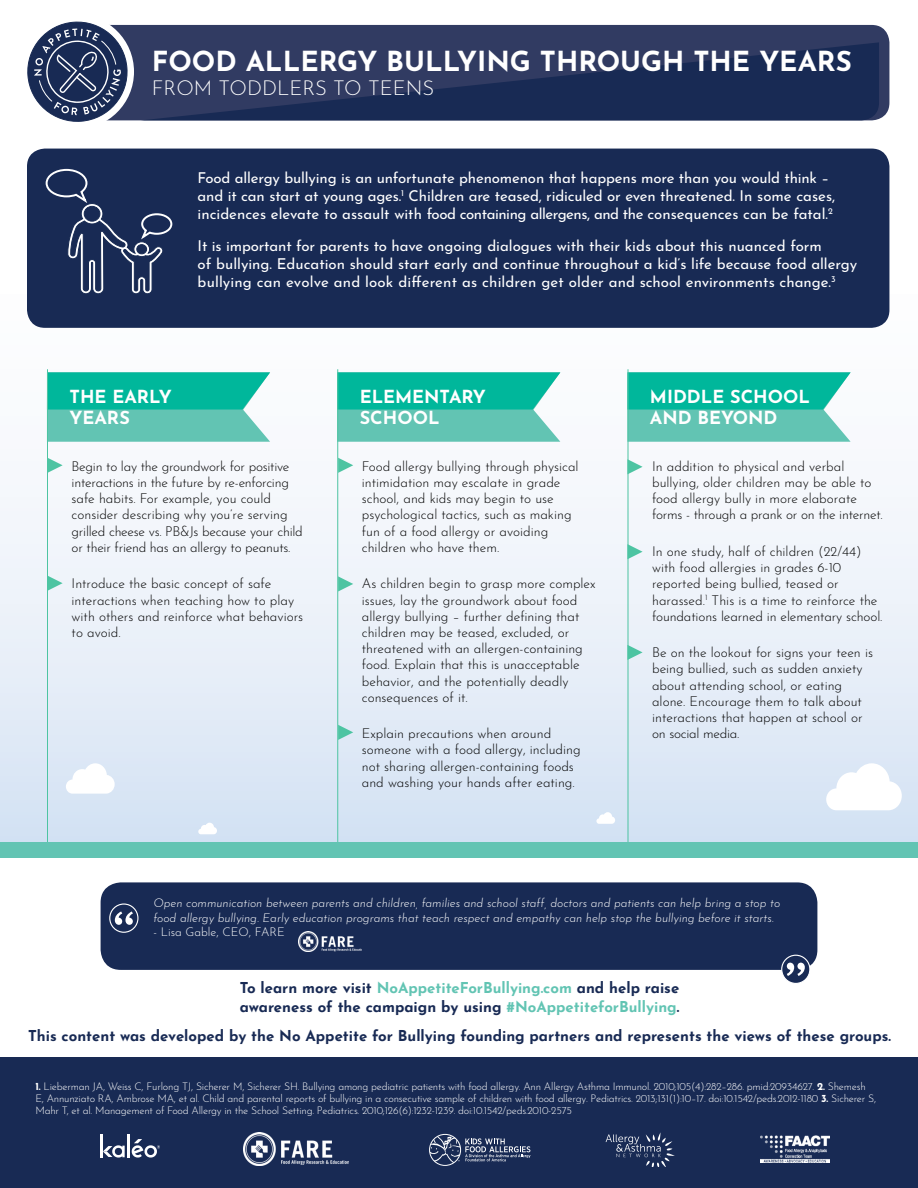
<style>
.page{position:relative;width:918px;height:1188px;background:#fff}
.page>*{position:absolute;margin:0;border:0;box-sizing:border-box;transform-origin:0 0}
.t1{font:700 27.6px "Josefin Sans";color:#fff}
.t2{font:300 20.4px "Josefin Sans";color:#fff}
.t3{font:700 18px/21.6px "Josefin Sans";color:#fff}
.t4{font:15px/18px "Josefin Sans";color:#fff}
.t5{font:700 15px/19.5px "Josefin Sans";color:#182a54}
.t6{font:300 13.5px/16.2px "Josefin Sans";color:#000}
.t7{font:300 13.5px/16.2px "Josefin Sans";letter-spacing:-.02em;color:#000}
.t8{font:italic 300 12px/14.4px "Josefin Sans";color:#fff}
.t9{font:300 12px "Josefin Sans";color:#fff}
.t10{font:300 10.5px/12px "Josefin Sans";letter-spacing:-.02em;color:#fff}
.s1{color:#62c4b3}
.s2{font-weight:700}
</style>
<div class="page">
<div style="left:0;top:294px;width:918px;height:559px;background:linear-gradient(to bottom,#fff,#d7e4f4)"></div>
<div style="left:0;top:1057px;width:918px;height:131px;background:#182a54"></div>
<div style="left:40px;top:25px;width:849px;height:95px;background:#313b62;border-radius:18px"></div>
<div style="left:19px;top:14px;width:115px;height:115px;background:#fff;border-radius:50%"></div>
<svg style="left:27px;top:21px;width:102px;height:101px"></svg>
<svg style="left:148px;top:42px;width:731px;height:78px"></svg>
<div style="left:429px;top:1134px;width:32px;height:32px;border:1px solid #fff;border-radius:50%"></div>
<svg style="left:430px;top:1136px;width:100px;height:27px"></svg>
<svg style="left:606px;top:1132px;width:69px;height:34px"></svg>
<svg style="left:103px;top:1145px;width:22px;height:13px"></svg>
<hr style="left:127px;top:1134px;width:3px;height:23px;background:#fff">
<hr style="left:100px;top:1134px;width:3px;height:23px;background:#fff">
<svg style="left:132px;top:1139px;width:28px;height:19px"></svg>
<img style="left:243px;top:1133px;width:105px;height:33px">
<img style="left:761px;top:1136px;width:68px;height:27px">
<div style="left:27px;top:149px;width:862px;height:179px;background:#182a54;border-radius:18px"></div>
<svg style="left:45px;top:168px;width:128px;height:126px"></svg>
<div style="left:101px;top:882px;width:716px;height:88px;background:#182a54;border-radius:20px"></div>
<svg style="left:110px;top:904px;width:28px;height:28px"></svg>
<div style="left:109px;top:903px;width:30px;height:30px;border:1px solid #fff;border-radius:50%"></div>
<svg style="left:115px;top:911px;width:18px;height:14px"></svg>
<div style="left:782px;top:955px;width:28px;height:28px;background:#182a54;border-radius:50%"></div>
<div style="left:781px;top:955px;width:29px;height:29px;border:1px solid #fff;border-radius:50%"></div>
<svg style="left:787px;top:963px;width:18px;height:13px"></svg>
<img style="left:299px;top:932px;width:63px;height:20px">
<svg style="left:66px;top:763px;width:49px;height:31px"></svg>
<svg style="left:596px;top:812px;width:19px;height:12px"></svg>
<svg style="left:198px;top:823px;width:19px;height:11px"></svg>
<svg style="left:826px;top:763px;width:76px;height:47px"></svg>
<svg style="left:48px;top:372px;width:222px;height:70px;background:#3ac0ab"></svg>
<svg style="left:338px;top:372px;width:222px;height:70px;background:#3ac0ab"></svg>
<svg style="left:627px;top:372px;width:224px;height:70px;background:#3bc1ac"></svg>
<hr style="left:47px;top:369px;width:1px;height:489px;background:#4dc4a2">
<hr style="left:337px;top:369px;width:1px;height:489px;background:#4dc4a2">
<hr style="left:628px;top:369px;width:1px;height:489px;background:#4dc4a2">
<svg style="left:48px;top:458px;width:15px;height:15px"></svg>
<svg style="left:338px;top:458px;width:15px;height:15px"></svg>
<svg style="left:627px;top:459px;width:16px;height:15px"></svg>
<svg style="left:627px;top:544px;width:16px;height:15px"></svg>
<svg style="left:627px;top:645px;width:16px;height:15px"></svg>
<svg style="left:338px;top:576px;width:15px;height:16px"></svg>
<svg style="left:338px;top:725px;width:15px;height:15px"></svg>
<svg style="left:48px;top:576px;width:15px;height:15px"></svg>
<div style="left:0;top:842px;width:918px;height:16px;background:#62c4b3"></div>
<h1 class="t1" style="left:152px;top:37px;width:702px">FOOD ALLERGY BULLYING THROUGH THE YEARS</h1>
<h2 class="t2" style="left:152px;top:72px;width:284px">FROM TODDLERS TO TEENS</h2>
<p class="t4" style="left:198px;top:167px;width:639px">Food allergy bullying is an unfortunate phenomenon that happens more than you would think – and it can start at young ages.<sup>1</sup> Children are teased, ridiculed or even threatened. In some cases, incidences elevate to assault with food containing allergens, and the consequences can be fatal.<sup>2</sup></p>
<p class="t4" style="left:198px;top:235px;width:661px">It is important for parents to have ongoing dialogues with their kids about this nuanced form<br>of bullying. Education should start early and continue throughout a kid’s life because food allergy bullying can evolve and look different as children get older and school environments change.<sup>3</sup></p>
<h3 class="t3" style="left:69px;top:383px;width:104px">THE EARLY<br>YEARS</h3>
<h3 class="t3" style="left:360px;top:383px;width:128px">ELEMENTARY<br>SCHOOL</h3>
<h3 class="t3" style="left:650px;top:383px;width:162px">MIDDLE SCHOOL<br>AND BEYOND</h3>
<p class="t7" style="left:72px;top:457px;width:233px">Begin to lay the groundwork for positive interactions in the future by re-enforcing safe habits. For example, you could consider describing why you’re serving grilled cheese vs. PB&amp;Js because your child or their friend has an allergy to peanuts.</p>
<p class="t6" style="left:72px;top:574px;width:233px">Introduce the basic concept of safe interactions when teaching how to play with others and reinforce what behaviors to avoid.</p>
<p class="t6" style="left:362px;top:457px;width:218px">Food allergy bullying through physical intimidation may escalate in grade school, and kids may begin to use psychological tactics, such as making fun of a food allergy or avoiding children who have them.</p>
<p class="t6" style="left:362px;top:574px;width:235px">As children begin to grasp more complex issues, lay the groundwork about food allergy bullying – further defining that children may be teased, excluded, or threatened with an allergen-containing food. Explain that this is unacceptable behavior, and the potentially deadly consequences of it.</p>
<p class="t6" style="left:362px;top:724px;width:220px">Explain precautions when around someone with a food allergy, including not sharing allergen-containing foods and washing your hands after eating.</p>
<p class="t6" style="left:652px;top:457px;width:232px">In addition to physical and verbal bullying, older children may be able to food allergy bully in more elaborate forms - through a prank or on the internet.</p>
<p class="t6" style="left:652px;top:542px;width:232px">In one study, half of children (22/44) with food allergies in grades 6-10 reported being bullied, teased or harassed.<sup>1</sup> This is a time to reinforce the foundations learned in elementary school.</p>
<p class="t6" style="left:652px;top:643px;width:222px">Be on the lookout for signs your teen is being bullied, such as sudden anxiety about attending school, or eating alone. Encourage them to talk about interactions that happen at school or on social media.</p>
<p class="t8" style="left:154px;top:895px;width:628px">Open communication between parents and children, families and school staff, doctors and patients can help bring a stop to food allergy bullying. Early education programs that teach respect and empathy can help stop the bullying before it starts.</p>
<p class="t9" style="left:154px;top:922px;width:133px">- Lisa Gable, CEO, FARE</p>
<p class="t5" style="left:240px;top:975px;width:441px">To learn more visit <span class="s1">NoAppetiteForBullying.com</span> and help raise awareness of the campaign by using <span class="s1">#NoAppetiteforBullying</span>.</p>
<p class="t5" style="left:28px;top:1023px;width:864px">This content was developed by the No Appetite for Bullying founding partners and represents the views of these groups.</p>
<p class="t10" style="left:35px;top:1079px;width:842px"><span class="s2">1.</span> Lieberman JA, Weiss C, Furlong TJ, Sicherer M, Sicherer SH. Bullying among pediatric patients with food allergy. Ann Allergy Asthma Immunol. 2010;105(4):282–286. pmid:20934627. <span class="s2">2.</span> Shemesh<br>E, Annunziato RA, Ambrose MA, et al. Child and parental reports of bullying in a consecutive sample of children with food allergy. Pediatrics. 2013;131(1):10–17. doi:10.1542/peds.2012-1180 <span class="s2">3.</span> Sicherer S,<br>Mahr T, et al. Management of Food Allergy in the School Setting. Pediatrics. 2010;126(6):1232-1239. doi:10.1542/peds.2010-2575</p>
</div>
